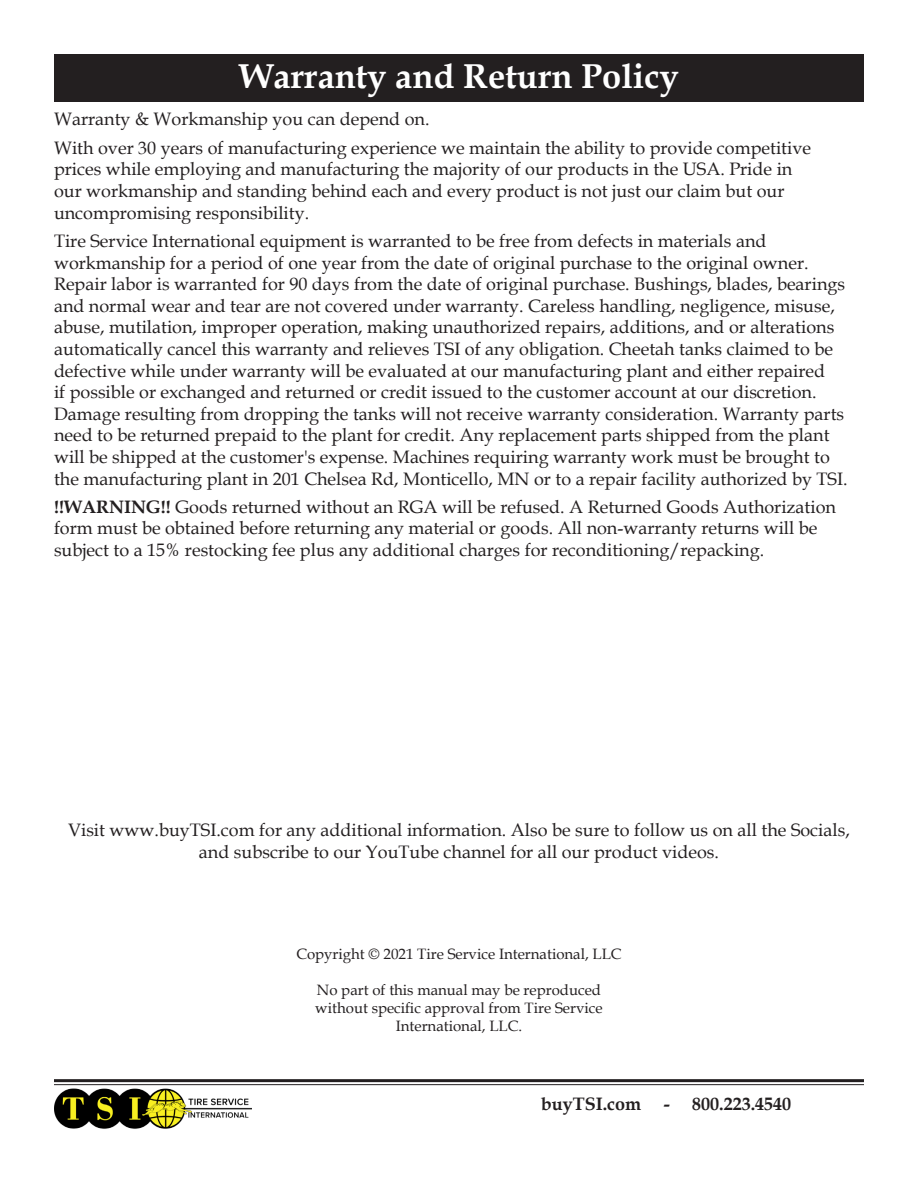
<style>
.page{position:relative;width:918px;height:1188px;background:#fff}
.page>*{position:absolute;margin:0;border:0;box-sizing:border-box;transform-origin:0 0}
.t1{font:700 34.5px "Book Antiqua";color:#fff}
.TSI_Manual_List{font:18px/21.6px "Book Antiqua";color:#231f20}
.t2{font:700 18px "Book Antiqua";color:#231f20}
.t3{font:15px/18px "Book Antiqua";color:#231f20;text-align:center}
.s1{font-weight:700}
</style>
<div class="page">
<hr style="left:54px;top:1079px;width:810px;height:3px;background:#231f20">
<hr style="left:54px;top:1084px;width:810px;height:1px;background:#231f20">
<img style="left:54px;top:1084px;width:198px;height:45px">
<div style="left:54px;top:54px;width:810px;height:48px;background:#231f20"></div>
<p class="t1" style="left:239px;top:53px;width:441px">Warranty and Return Policy</p>
<p class="TSI_Manual_List" style="left:54px;top:108px;width:377px">Warranty &amp; Workmanship you can depend on.</p>
<p class="TSI_Manual_List" style="left:54px;top:136px;width:759px">With over 30 years of manufacturing experience we maintain the ability to provide competitive prices while employing and manufacturing the majority of our products in the USA. Pride in our workmanship and standing behind each and every product is not just our claim but our uncompromising responsibility.</p>
<p class="TSI_Manual_List" style="left:54px;top:230px;width:795px">Tire Service International equipment is warranted to be free from defects in materials and workmanship for a period of one year from the date of original purchase to the original owner.<br>Repair labor is warranted for 90 days from the date of original purchase. Bushings, blades, bearings and normal wear and tear are not covered under warranty. Careless handling, negligence, misuse, abuse, mutilation, improper operation, making unauthorized repairs, additions, and or alterations automatically cancel this warranty and relieves TSI of any obligation. Cheetah tanks claimed to be defective while under warranty will be evaluated at our manufacturing plant and either repaired<br>if possible or exchanged and returned or credit issued to the customer account at our discretion.<br>Damage resulting from dropping the tanks will not receive warranty consideration. Warranty parts need to be returned prepaid to the plant for credit. Any replacement parts shipped from the plant will be shipped at the customer's expense. Machines requiring warranty work must be brought to the manufacturing plant in 201 Chelsea Rd, Monticello, MN or to a repair facility authorized by TSI.</p>
<p class="TSI_Manual_List" style="left:54px;top:496px;width:784px"><span class="s1">!!WARNING!!</span> Goods returned without an RGA will be refused. A Returned Goods Authorization form must be obtained before returning any material or goods. All non-warranty returns will be subject to a 15% restocking fee plus any additional charges for reconditioning/repacking.</p>
<p class="TSI_Manual_List" style="left:68px;top:819px;width:783px;text-align:center">Visit www.buyTSI.com for any additional information. Also be sure to follow us on all the Socials, and subscribe to our YouTube channel for all our product videos.</p>
<p class="t3" style="left:296px;top:945px;width:327px">Copyright © 2021 Tire Service International, LLC</p>
<p class="t3" style="left:315px;top:981px;width:289px">No part of this manual may be reproduced without specific approval from Tire Service<br>International, LLC.</p>
<p class="t2" style="left:541px;top:1092px;width:131px">buyTSI.com -</p>
<p class="t2" style="left:692px;top:1092px;width:100px">800.223.4540</p>
</div>
